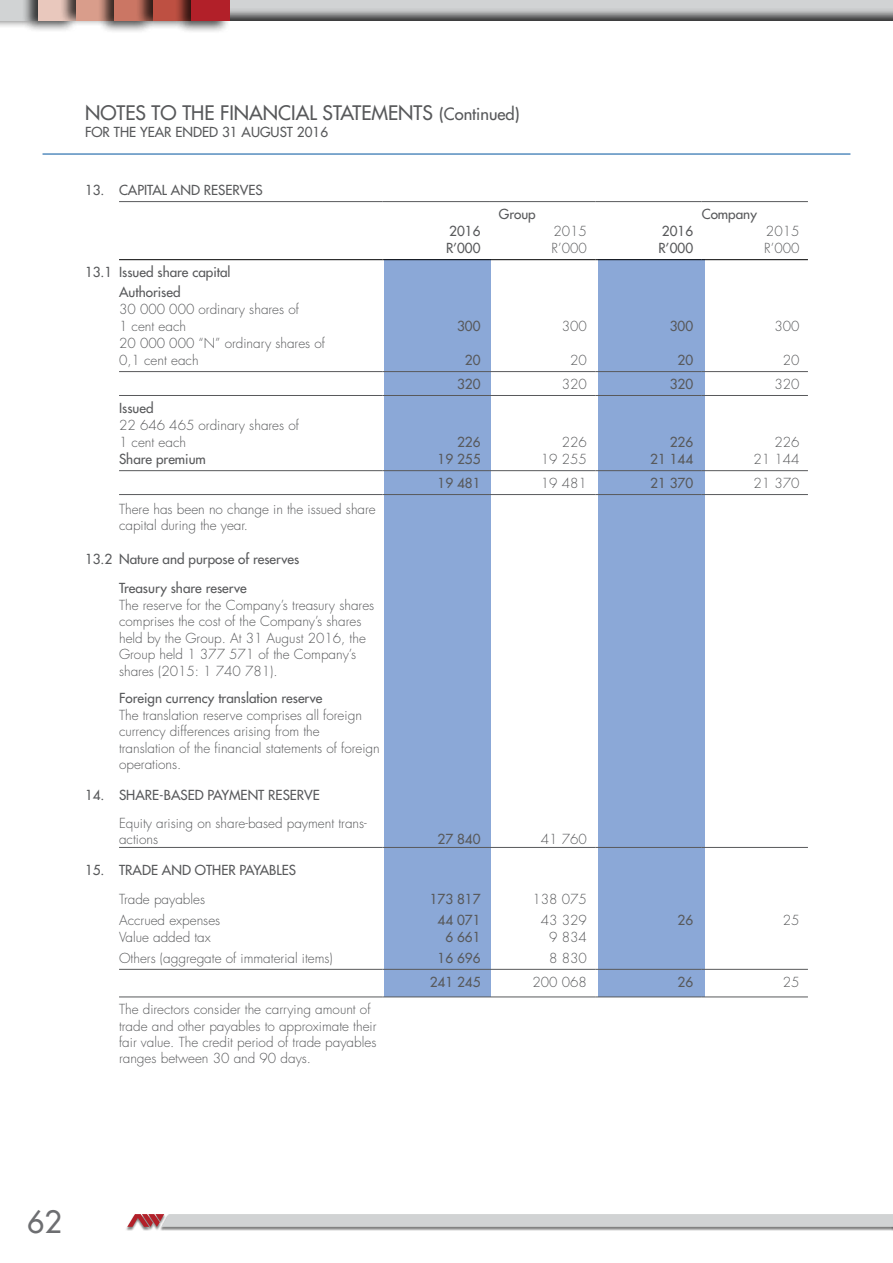
<style>
.page{position:relative;width:893px;height:1263px;background:#fff}
.page>*{position:absolute;margin:0;border:0;box-sizing:border-box;transform-origin:0 0}
.t1{font:500 30px "Futura Std";color:#6d6e71}
.t2{font:500 19.5px "Futura Std";color:#58595b}
.t3{font:300 13.5px/16.5px "Futura Std";color:#58595b}
.t4{font:500 13.5px/19.6px "Futura Std";color:#58595b}
.s1{font-size:16.5px}
</style>
<div class="page">
<div style="left:385px;top:260px;width:106px;height:737px;background:#8ba8d7"></div>
<div style="left:598px;top:260px;width:106px;height:737px;background:#8ba8d7"></div>
<hr style="left:119px;top:371px;width:264px;height:1px;background:#58595b">
<hr style="left:383px;top:371px;width:106px;height:1px;background:#58595b">
<hr style="left:489px;top:371px;width:106px;height:1px;background:#58595b">
<hr style="left:595px;top:371px;width:107px;height:1px;background:#58595b">
<hr style="left:702px;top:371px;width:106px;height:1px;background:#58595b">
<hr style="left:119px;top:395px;width:264px;height:1px;background:#58595b">
<hr style="left:383px;top:395px;width:106px;height:1px;background:#58595b">
<hr style="left:489px;top:395px;width:106px;height:1px;background:#58595b">
<hr style="left:595px;top:395px;width:107px;height:1px;background:#58595b">
<hr style="left:702px;top:395px;width:106px;height:1px;background:#58595b">
<hr style="left:119px;top:470px;width:264px;height:1px;background:#58595b">
<hr style="left:383px;top:470px;width:106px;height:1px;background:#58595b">
<hr style="left:489px;top:470px;width:106px;height:1px;background:#58595b">
<hr style="left:595px;top:470px;width:107px;height:1px;background:#58595b">
<hr style="left:702px;top:470px;width:106px;height:1px;background:#58595b">
<hr style="left:119px;top:494px;width:264px;height:1px;background:#58595b">
<hr style="left:383px;top:494px;width:106px;height:1px;background:#58595b">
<hr style="left:489px;top:494px;width:106px;height:1px;background:#58595b">
<hr style="left:595px;top:494px;width:107px;height:1px;background:#58595b">
<hr style="left:702px;top:494px;width:106px;height:1px;background:#58595b">
<hr style="left:119px;top:259px;width:264px;height:1px;background:#000">
<hr style="left:383px;top:259px;width:106px;height:1px;background:#000">
<hr style="left:489px;top:259px;width:106px;height:1px;background:#000">
<hr style="left:595px;top:259px;width:107px;height:1px;background:#000">
<hr style="left:702px;top:259px;width:106px;height:1px;background:#000">
<hr style="left:119px;top:201px;width:264px;height:1px;background:#58595b">
<hr style="left:383px;top:201px;width:106px;height:1px;background:#58595b">
<hr style="left:489px;top:201px;width:106px;height:1px;background:#58595b">
<hr style="left:595px;top:201px;width:107px;height:1px;background:#58595b">
<hr style="left:702px;top:201px;width:106px;height:1px;background:#58595b">
<hr style="left:119px;top:847px;width:264px;height:1px;background:#58595b">
<hr style="left:383px;top:847px;width:106px;height:1px;background:#58595b">
<hr style="left:489px;top:847px;width:106px;height:1px;background:#58595b">
<hr style="left:595px;top:847px;width:107px;height:1px;background:#58595b">
<hr style="left:702px;top:847px;width:106px;height:1px;background:#58595b">
<hr style="left:119px;top:969px;width:264px;height:1px;background:#58595b">
<hr style="left:383px;top:969px;width:106px;height:1px;background:#58595b">
<hr style="left:489px;top:969px;width:106px;height:1px;background:#58595b">
<hr style="left:595px;top:969px;width:107px;height:1px;background:#58595b">
<hr style="left:702px;top:969px;width:106px;height:1px;background:#58595b">
<hr style="left:119px;top:996px;width:264px;height:1px;background:#58595b">
<hr style="left:383px;top:996px;width:106px;height:1px;background:#58595b">
<hr style="left:489px;top:996px;width:106px;height:1px;background:#58595b">
<hr style="left:595px;top:996px;width:107px;height:1px;background:#58595b">
<hr style="left:702px;top:996px;width:106px;height:1px;background:#58595b">
<div style="left:0;top:0;width:893px;height:24px;background:#000;opacity:.75"></div>
<div style="left:0;top:0;width:39px;height:29px;background:#000;opacity:.75"></div>
<div style="left:0;top:0;width:38px;height:21px;background:#d1d3d4"></div>
<div style="left:21px;top:0;width:56px;height:33px;background:#000;opacity:.75"></div>
<div style="left:38px;top:0;width:39px;height:21px;background:#e9c8bd"></div>
<div style="left:60px;top:0;width:56px;height:27px;background:#000;opacity:.75"></div>
<div style="left:77px;top:0;width:38px;height:21px;background:#d99d8b"></div>
<div style="left:98px;top:0;width:56px;height:34px;background:#000;opacity:.75"></div>
<div style="left:115px;top:0;width:38px;height:21px;background:#cb7664"></div>
<div style="left:136px;top:0;width:56px;height:30px;background:#000;opacity:.75"></div>
<div style="left:153px;top:0;width:38px;height:21px;background:#be5042"></div>
<div style="left:175px;top:0;width:56px;height:34px;background:#000;opacity:.75"></div>
<div style="left:191px;top:0;width:39px;height:21px;background:#b22029"></div>
<div style="left:125px;top:1214px;width:41px;height:17px;background:#000;opacity:.5"></div>
<svg style="left:127px;top:1214px;width:766px;height:17px;background:#c8c6c7"></svg>
<hr style="left:43px;top:154px;width:807px;height:1px;background:#00539f">
<h2 class="t2" style="left:85px;top:101px;width:436px">NOTES TO THE FINANCIAL STATEMENTS <span class="s1">(Continued)</span></h2>
<p class="t4" style="left:85px;top:122px;width:245px">FOR THE YEAR ENDED 31 AUGUST 2016</p>
<p class="t4" style="left:85px;top:181px;width:179px">13. CAPITAL AND RESERVES</p>
<p class="t4" style="left:119px;top:262px;width:113px;text-indent:-34px">13.1 Issued share capital<br>Authorised</p>
<p class="t3" style="left:119px;top:301px;width:181px;line-height:17.1px">30 000 000 ordinary shares of<br>1 cent each</p>
<p class="t3" style="left:119px;top:335px;width:208px;line-height:17.1px">20 000 000 “N” ordinary shares of<br>0,1 cent each</p>
<p class="t4" style="left:119px;top:398px;width:36px">Issued</p>
<p class="t3" style="left:119px;top:417px;width:181px;line-height:17.1px">22 646 465 ordinary shares of<br>1 cent each</p>
<p class="t4" style="left:499px;top:204px;width:38px">Group</p>
<p class="t4" style="left:702px;top:204px;width:57px">Company</p>
<p class="t4" style="left:449px;top:221px;width:33px">2016</p>
<p class="t3" style="left:553px;top:223px;width:35px">2015</p>
<p class="t4" style="left:662px;top:221px;width:33px">2016</p>
<p class="t3" style="left:766px;top:223px;width:35px">2015</p>
<p class="t4" style="left:446px;top:239px;width:36px">R’000</p>
<p class="t3" style="left:552px;top:241px;width:37px">R’000</p>
<p class="t4" style="left:659px;top:239px;width:36px">R’000</p>
<p class="t3" style="left:764px;top:241px;width:37px">R’000</p>
<p class="t4" style="left:457px;top:316px;width:25px">300</p>
<p class="t3" style="left:562px;top:318px;width:27px">300</p>
<p class="t4" style="left:670px;top:316px;width:25px">300</p>
<p class="t3" style="left:774px;top:318px;width:27px">300</p>
<p class="t4" style="left:465px;top:350px;width:17px">20</p>
<p class="t3" style="left:570px;top:352px;width:18px">20</p>
<p class="t4" style="left:677px;top:350px;width:17px">20</p>
<p class="t3" style="left:783px;top:352px;width:18px">20</p>
<p class="t4" style="left:457px;top:374px;width:25px">320</p>
<p class="t3" style="left:562px;top:376px;width:27px">320</p>
<p class="t4" style="left:670px;top:374px;width:25px">320</p>
<p class="t3" style="left:774px;top:376px;width:27px">320</p>
<p class="t4" style="left:457px;top:432px;width:25px">226</p>
<p class="t3" style="left:562px;top:434px;width:27px">226</p>
<p class="t4" style="left:670px;top:432px;width:25px">226</p>
<p class="t3" style="left:774px;top:434px;width:27px">226</p>
<p class="t4" style="left:119px;top:450px;width:88px">Share premium</p>
<p class="t4" style="left:438px;top:450px;width:44px">19 255</p>
<p class="t3" style="left:541px;top:451px;width:48px">19 255</p>
<p class="t4" style="left:650px;top:450px;width:44px">21 144</p>
<p class="t3" style="left:753px;top:451px;width:48px">21 144</p>
<p class="t4" style="left:438px;top:473px;width:44px">19 481</p>
<p class="t3" style="left:541px;top:475px;width:48px">19 481</p>
<p class="t4" style="left:650px;top:473px;width:44px">21 370</p>
<p class="t3" style="left:753px;top:475px;width:48px">21 370</p>
<p class="t3" style="left:119px;top:501px;width:258px">There has been no change in the issued share capital during the year.</p>
<p class="t4" style="left:119px;top:545px;width:182px;line-height:28.7px;text-indent:-34px">13.2 Nature and purpose of reserves<br>Treasury share reserve</p>
<p class="t3" style="left:119px;top:597px;width:257px">The reserve for the Company’s treasury shares comprises the cost of the Company’s shares held by the Group. At 31 August 2016, the Group held 1 377 571 of the Company’s shares (2015: 1 740 781).</p>
<p class="t4" style="left:119px;top:688px;width:205px">Foreign currency translation reserve</p>
<p class="t3" style="left:119px;top:707px;width:262px">The translation reserve comprises all foreign currency differences arising from the<br>translation of the financial statements of foreign operations.</p>
<p class="t4" style="left:85px;top:785px;width:236px">14. SHARE-BASED PAYMENT RESERVE</p>
<p class="t3" style="left:119px;top:816px;width:249px">Equity arising on share-based payment trans&shy;actions</p>
<p class="t4" style="left:438px;top:830px;width:44px">27 840</p>
<p class="t3" style="left:541px;top:832px;width:48px">41 760</p>
<p class="t4" style="left:85px;top:860px;width:212px">15. TRADE AND OTHER PAYABLES</p>
<p class="t3" style="left:119px;top:891px;width:88px">Trade payables</p>
<p class="t4" style="left:430px;top:889px;width:52px">173 817</p>
<p class="t3" style="left:532px;top:891px;width:56px">138 075</p>
<p class="t3" style="left:119px;top:912px;width:103px">Accrued expenses</p>
<p class="t4" style="left:438px;top:910px;width:44px">44 071</p>
<p class="t3" style="left:541px;top:912px;width:48px">43 329</p>
<p class="t4" style="left:677px;top:910px;width:17px">26</p>
<p class="t3" style="left:783px;top:912px;width:18px">25</p>
<p class="t3" style="left:119px;top:929px;width:93px">Value added tax</p>
<p class="t4" style="left:445px;top:927px;width:37px">6 661</p>
<p class="t3" style="left:549px;top:929px;width:39px">9 834</p>
<p class="t3" style="left:119px;top:950px;width:215px">Others (aggregate of immaterial items)</p>
<p class="t4" style="left:438px;top:948px;width:44px">16 696</p>
<p class="t3" style="left:549px;top:950px;width:39px">8 830</p>
<p class="t4" style="left:430px;top:972px;width:52px">241 245</p>
<p class="t3" style="left:532px;top:974px;width:56px">200 068</p>
<p class="t4" style="left:677px;top:972px;width:17px">26</p>
<p class="t3" style="left:783px;top:974px;width:18px">25</p>
<p class="t3" style="left:119px;top:1002px;width:259px">The directors consider the carrying amount of trade and other payables to approximate their fair value. The credit period of trade payables ranges between 30 and 90 days.</p>
<h1 class="t1" style="left:27px;top:1203px;width:36px">62</h1>
</div>
